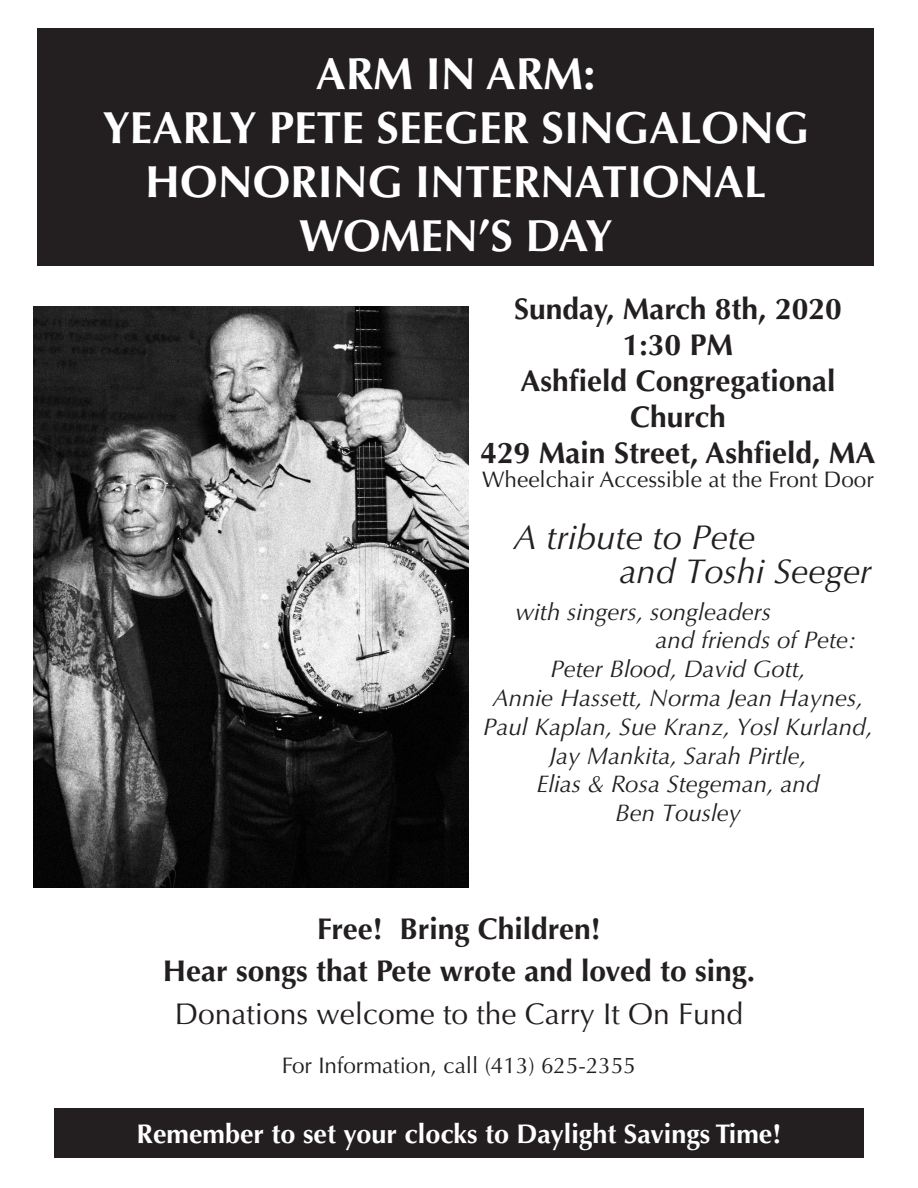
<style>
.page{position:relative;width:918px;height:1188px;background:#fff}
.page>*{position:absolute;margin:0;border:0;box-sizing:border-box;transform-origin:0 0}
.t1{font:700 45px/54px "Optima";color:#fff;text-align:center}
.t2{font:italic 34.5px/33.9px "Optima";color:#231f20}
.t3{font:700 30px/36px "Optima";color:#231f20;text-align:center}
.t4{font:30px "Optima";color:#231f20}
.t5{font:700 27px "Optima";color:#fff}
.t6{font:italic 24px/28.8px "Optima";color:#231f20}
.t7{font:22.5px "Optima";color:#231f20}
</style>
<div class="page">
<div style="left:37px;top:28px;width:837px;height:238px;background:#231f20"></div>
<div style="left:54px;top:1108px;width:810px;height:50px;background:#231f20"></div>
<img style="left:33px;top:307px;width:436px;height:581px">
<p class="t1" style="left:316px;top:47px;width:282px">ARM IN ARM:</p>
<p class="t1" style="left:102px;top:101px;width:708px">YEARLY PETE SEEGER SINGALONG<br>HONORING INTERNATIONAL<br>WOMEN’S DAY</p>
<p class="t3" style="left:514px;top:291px;width:329px">Sunday, March 8th, 2020</p>
<p class="t3" style="left:623px;top:327px;width:112px">1:30 PM</p>
<p class="t3" style="left:521px;top:363px;width:316px">Ashfield Congregational<br>Church</p>
<p class="t3" style="left:481px;top:435px;width:396px">429 Main Street, Ashfield, MA</p>
<p class="t7" style="left:482px;top:466px;width:393px">Wheelchair Accessible at the Front Door</p>
<p class="t2" style="left:619px;top:521px;width:254px;text-indent:-106px">A tribute to Pete<br>and Toshi Seeger</p>
<p class="t6" style="left:656px;top:597px;width:202px;text-indent:-140px">with singers, songleaders<br>and friends of Pete:</p>
<p class="t6" style="left:483px;top:655px;width:391px;text-align:center">Peter Blood, David Gott,<br>Annie Hassett, Norma Jean Haynes,<br>Paul Kaplan, Sue Kranz, Yosl Kurland,<br>Jay Mankita, Sarah Pirtle,<br>Elias &amp; Rosa Stegeman, and<br>Ben Tousley</p>
<p class="t3" style="left:317px;top:911px;width:285px">Free! Bring Children!</p>
<p class="t3" style="left:163px;top:954px;width:594px">Hear songs that Pete wrote and loved to sing.</p>
<p class="t4" style="left:175px;top:997px;width:570px">Donations welcome to the Carry It On Fund</p>
<p class="t7" style="left:282px;top:1053px;width:356px">For Information, call (413) 625-2355</p>
<p class="t5" style="left:137px;top:1118px;width:646px">Remember to set your clocks to Daylight Savings Time!</p>
</div>
